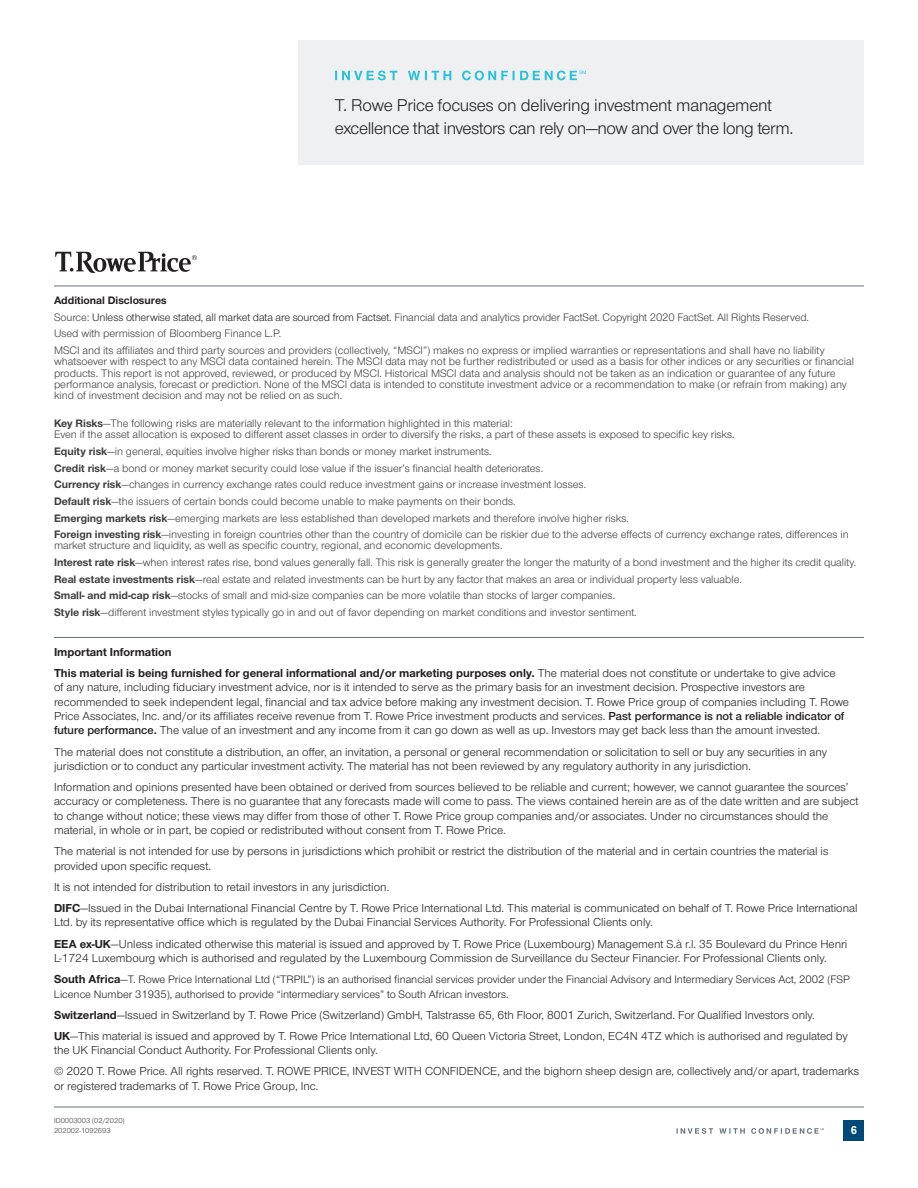
<style>
.page{position:relative;width:918px;height:1188px;background:#fff}
.page>*{position:absolute;margin:0;border:0;box-sizing:border-box;transform-origin:0 0}
.t1{font:17.7px/22.5px "Nimbus Sans Novus";letter-spacing:-.02em;color:#231f20}
.t2{font:12px/14.4px "Nimbus Sans Novus";color:#231f20}
.t3{font:700 12px/21.1px "Nimbus Sans Novus";color:#231f20}
.t4{font:11.25px/16.6px "Nimbus Sans Novus";color:#3e3e3f}
.t5{font:11.25px/14.4px "Nimbus Sans Novus";color:#231f20}
.t6{font:700 11.25px "Arial";color:#fff}
.t7{font:7.5px/9.8px "Nimbus Sans Novus";color:#3e3e3f}
.s1{font-weight:700;color:#231f20}
.s2{color:#231f20}
.s3{font-weight:700}
.s4{font-weight:400}
.s5{font-weight:600}
.s6{font-weight:700;font-size:12px}
</style>
<div class="page">
<hr style="left:54px;top:1107px;width:810px;height:1px;background:#65717f">
<div style="left:844px;top:1121px;width:20px;height:20px;background:#004a79"></div>
<svg style="left:677px;top:1128px;width:147px;height:6px"></svg>
<div style="left:299px;top:40px;width:565px;height:125px;background:#eef0f2"></div>
<svg style="left:335px;top:71px;width:251px;height:9px"></svg>
<hr style="left:54px;top:286px;width:810px;height:1px;background:#65717f">
<svg style="left:55px;top:252px;width:142px;height:21px"></svg>
<hr style="left:54px;top:637px;width:810px;height:1px;background:#65717f">
<h1 class="t1" style="left:335px;top:93px;width:460px">T. Rowe Price focuses on delivering investment management excellence that investors can rely on—now and over the long term.</h1>
<p class="t4" style="left:54px;top:292px;width:772px"><span class="s1">Additional Disclosures<br></span>Source: <span class="s2">Unless otherwise stated, all market data are sourced from Factset.</span> Financial data and analytics provider FactSet. Copyright 2020 FactSet. All Rights Reserved.<br>Used with permission of Bloomberg Finance L.P.<br>MSCI and its affiliates and third party sources and providers (collectively, “MSCI”) makes no express or implied warranties or representations and shall have no liability</p>
<p class="t4" style="left:54px;top:356px;width:802px;line-height:11.2px">whatsoever with respect to any MSCI data contained herein. The MSCI data may not be further redistributed or used as a basis for other indices or any securities or financial products. This report is not approved, reviewed, or produced by MSCI. Historical MSCI data and analysis should not be taken as an indication or guarantee of any future performance analysis, forecast or prediction. None of the MSCI data is intended to constitute investment advice or a recommendation to make (or refrain from making) any kind of investment decision and may not be relied on as such.</p>
<p class="t4" style="left:54px;top:417px;width:682px;line-height:11.2px"><span class="s3">Key Risks</span>—The following risks are materially relevant to the information highlighted in this material:<br>Even if the asset allocation is exposed to different asset classes in order to diversify the risks, a part of these assets is exposed to specific key risks.</p>
<p class="t4" style="left:54px;top:442px;width:796px"><span class="s3">Equity risk</span>—in general, equities involve higher risks than bonds or money market instruments.<br><span class="s3">Credit risk</span>—a bond or money market security could lose value if the issuer’s financial health deteriorates.<br><span class="s3">Currency risk</span>—changes in currency exchange rates could reduce investment gains or increase investment losses.<br><span class="s3">Default risk</span>—the issuers of certain bonds could become unable to make payments on their bonds.<br><span class="s3">Emerging markets risk</span>—emerging markets are less established than developed markets and therefore involve higher risks.<br><span class="s3">Foreign investing risk</span>—investing in foreign countries other than the country of domicile can be riskier due to the adverse effects of currency exchange rates, differences in</p>
<p class="t4" style="left:54px;top:537px;width:804px">market structure and liquidity, as well as specific country, regional, and economic developments.<br><span class="s3">Interest rate risk</span>—when interest rates rise, bond values generally fall. This risk is generally greater the longer the maturity of a bond investment and the higher its credit quality.<br><span class="s3">Real estate investments risk</span>—real estate and related investments can be hurt by any factor that makes an area or individual property less valuable.<br><span class="s3">Small- and mid‑cap risk</span>—stocks of small and mid‑size companies can be more volatile than stocks of larger companies.<br><span class="s3">Style risk</span>—different investment styles typically go in and out of favor depending on market conditions and investor sentiment.</p>
<p class="t3" style="left:54px;top:641px;width:783px">Important Information<br>This material is being furnished for general informational and/or marketing purposes only. <span class="s4">The material does not constitute or undertake to give advice</span></p>
<p class="t2" style="left:54px;top:680px;width:797px">of any nature, including fiduciary investment advice, nor is it intended to serve as the primary basis for an investment decision. Prospective investors are recommended to seek independent legal, financial and tax advice before making any investment decision. T. Rowe Price group of companies including T. Rowe Price Associates, Inc. and/or its affiliates receive revenue from T. Rowe Price investment products and services. <span class="s5">Past performance is not a reliable indicator of future performance.</span> The value of an investment and any income from it can go down as well as up. Investors may get back less than the amount invested.</p>
<p class="t2" style="left:54px;top:744px;width:775px">The material does not constitute a distribution, an offer, an invitation, a personal or general recommendation or solicitation to sell or buy any securities in any jurisdiction or to conduct any particular investment activity. The material has not been reviewed by any regulatory authority in any jurisdiction.</p>
<p class="t2" style="left:54px;top:779px;width:806px">Information and opinions presented have been obtained or derived from sources believed to be reliable and current; however, we cannot guarantee the sources’ accuracy or completeness. There is no guarantee that any forecasts made will come to pass. The views contained herein are as of the date written and are subject to change without notice; these views may differ from those of other T. Rowe Price group companies and/or associates. Under no circumstances should the material, in whole or in part, be copied or redistributed without consent from T. Rowe Price.</p>
<p class="t2" style="left:54px;top:844px;width:776px">The material is not intended for use by persons in jurisdictions which prohibit or restrict the distribution of the material and in certain countries the material is provided upon specific request.</p>
<p class="t2" style="left:54px;top:876px;width:805px;line-height:21.1px">It is not intended for distribution to retail investors in any jurisdiction.<br><span class="s3">DIFC</span>—Issued in the Dubai International Financial Centre by T. Rowe Price International Ltd. This material is communicated on behalf of T. Rowe Price International</p>
<p class="t2" style="left:54px;top:912px;width:795px;line-height:21.1px">Ltd. by its representative office which is regulated by the Dubai Financial Services Authority. For Professional Clients only.<br><span class="s3">EEA ex-UK</span>—Unless indicated otherwise this material is issued and approved by T. Rowe Price (Luxembourg) Management S.à r.l. 35 Boulevard du Prince Henri</p>
<p class="t2" style="left:54px;top:950px;width:774px">L-1724 Luxembourg which is authorised and regulated by the Luxembourg Commission de Surveillance du Secteur Financier. For Professional Clients only.</p>
<p class="t5" style="left:54px;top:972px;width:797px"><span class="s6">South Africa</span>—T. Rowe Price International Ltd (“TRPIL”) is an authorised financial services provider under the Financial Advisory and Intermediary Services Act, 2002 (FSP<br>Licence Number 31935), authorised to provide “intermediary services” to South African investors.</p>
<p class="t2" style="left:54px;top:1004px;width:795px;line-height:21.1px"><span class="s3">Switzerland</span>—Issued in Switzerland by T. Rowe Price (Switzerland) GmbH, Talstrasse 65, 6th Floor, 8001 Zurich, Switzerland. For Qualified Investors only.<br><span class="s3">UK</span>—This material is issued and approved by T. Rowe Price International Ltd, 60 Queen Victoria Street, London, EC4N 4TZ which is authorised and regulated by</p>
<p class="t2" style="left:54px;top:1039px;width:807px;line-height:21.1px">the UK Financial Conduct Authority. For Professional Clients only.<br>© 2020 T. Rowe Price. All rights reserved. T. ROWE PRICE, INVEST WITH CONFIDENCE, and the bighorn sheep design are, collectively and/or apart, trademarks</p>
<p class="t2" style="left:54px;top:1078px;width:266px">or registered trademarks of T. Rowe Price Group, Inc.</p>
<p class="t7" style="left:54px;top:1115px;width:72px">ID0003003 (02/2020)<br>202002‑1092693</p>
<p class="t6" style="left:851px;top:1123px;width:8px">6</p>
</div>
